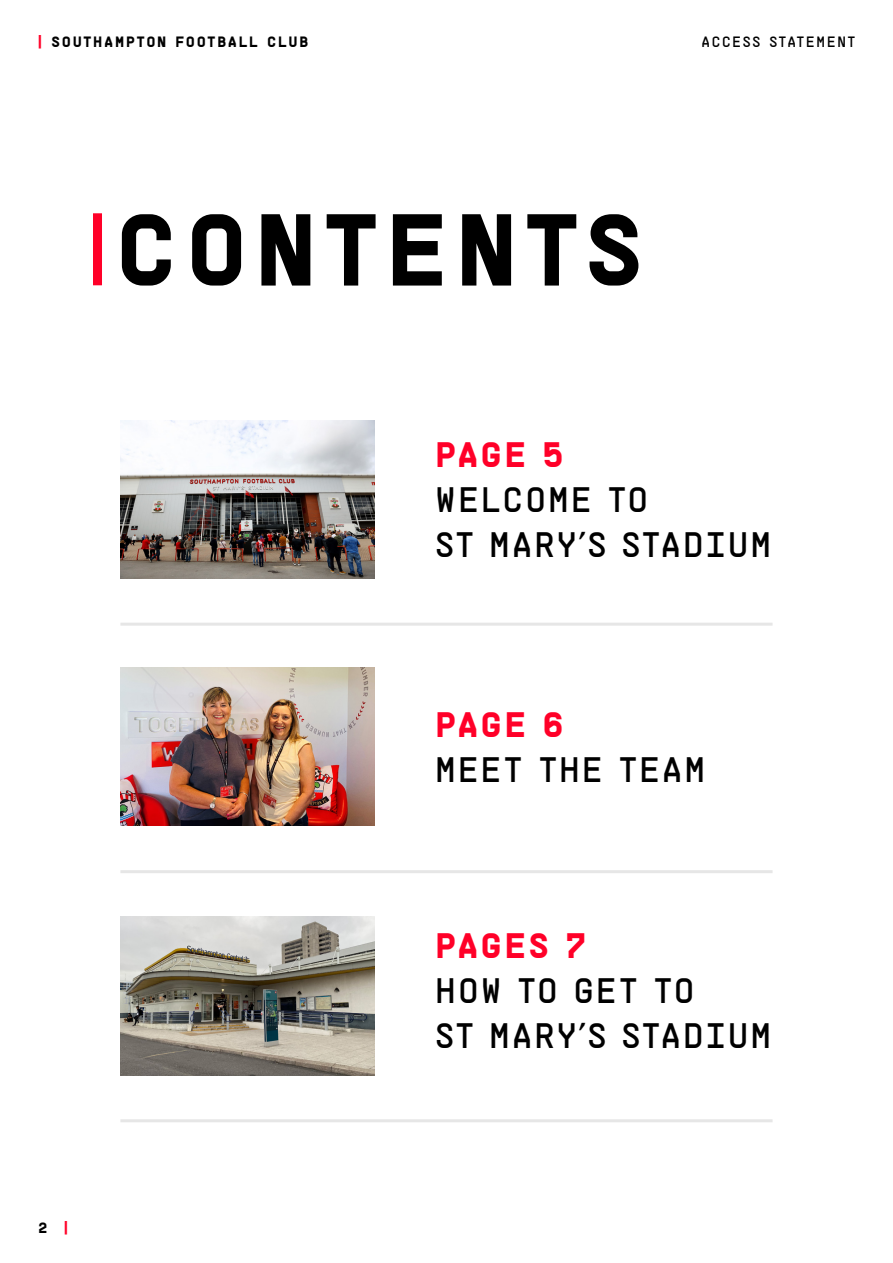
<style>
.page{position:relative;width:893px;height:1263px;background:#fff}
.page>*{position:absolute;margin:0;border:0;box-sizing:border-box;transform-origin:0 0}
.t1{font:700 101.85px "Saints";letter-spacing:-.03em;color:#000}
.t2{font:35.4px/45px "Saints";letter-spacing:-.02em;color:#000}
.t3{font:700 35.4px "Saints";letter-spacing:-.04em;color:#ff0028}
.t4{font:700 15px "Saints";letter-spacing:.025em;color:#000}
.t5{font:15px "Saints";letter-spacing:.03em;color:#000}
.s1{color:#ff0028}
</style>
<div class="page">
<div style="left:93px;top:213px;width:9px;height:72px;background:#ff0028"></div>
<hr style="left:120px;top:623px;width:653px;height:3px;background:#e6e6e6">
<hr style="left:120px;top:870px;width:653px;height:3px;background:#e6e6e6">
<hr style="left:120px;top:1119px;width:653px;height:3px;background:#e6e6e6">
<img style="left:120px;top:420px;width:254px;height:158px">
<img style="left:120px;top:668px;width:254px;height:158px">
<img style="left:120px;top:917px;width:254px;height:159px">
<p class="t4" style="left:37px;top:30px;width:273px"><span class="s1">|</span> SOUTHAMPTON FOOTBALL CLUB</p>
<p class="t5" style="left:701px;top:31px;width:157px">ACCESS STATEMENT</p>
<h1 class="t1" style="left:111px;top:174px;width:538px">CONTENTS</h1>
<p class="t3" style="left:434px;top:428px;width:133px">PAGE 5</p>
<p class="t2" style="left:434px;top:476px;width:340px">WELCOME TO<br>ST MARY’S STADIUM</p>
<p class="t3" style="left:434px;top:698px;width:133px">PAGE 6</p>
<p class="t2" style="left:434px;top:746px;width:274px">MEET THE TEAM</p>
<p class="t4" style="left:38px;top:1217px;width:32px">2 <span class="s1">|</span></p>
<p class="t3" style="left:434px;top:920px;width:156px">PAGES 7</p>
<p class="t2" style="left:434px;top:968px;width:340px">HOW TO GET TO<br>ST MARY’S STADIUM</p>
</div>
